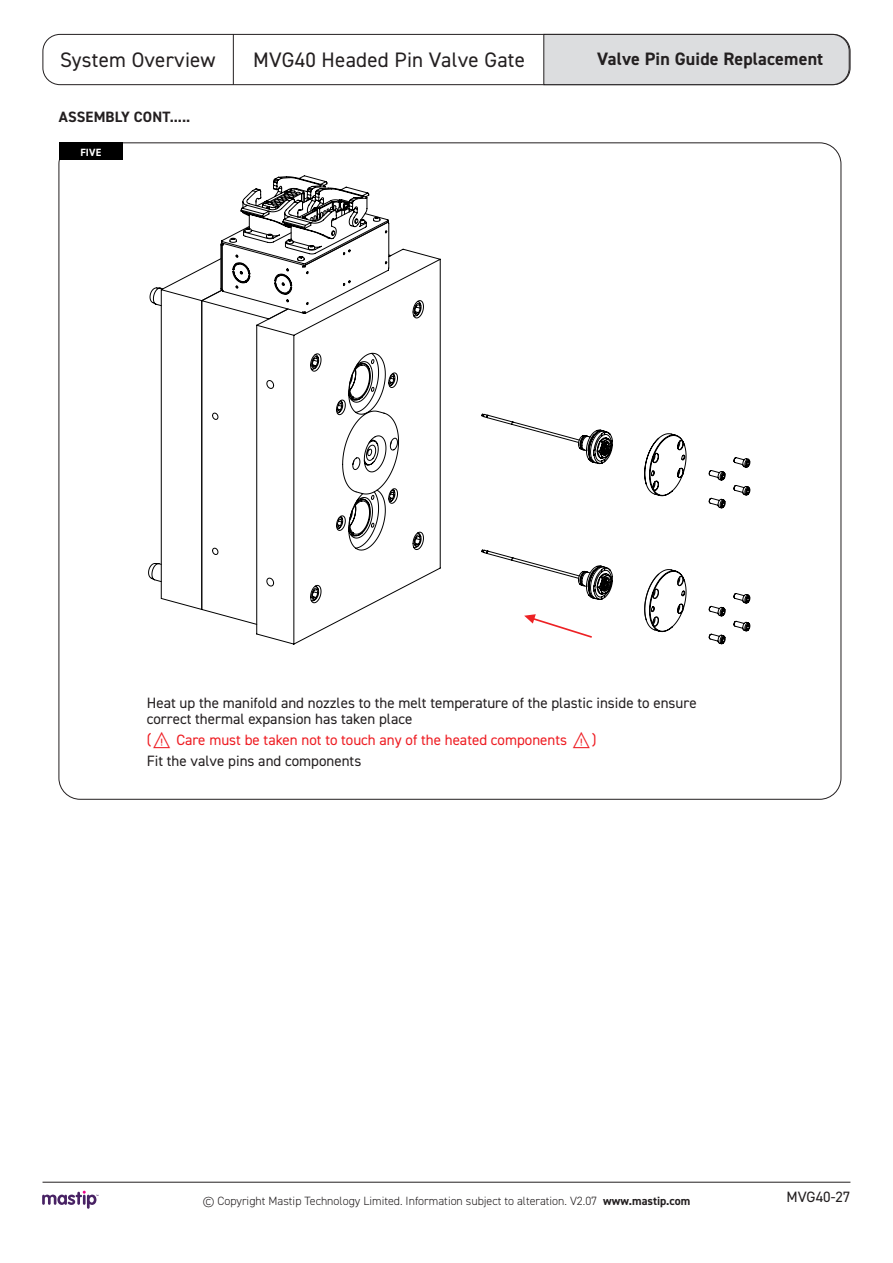
<style>
.page{position:relative;width:893px;height:1263px;background:#fff}
.page>*{position:absolute;margin:0;border:0;box-sizing:border-box;transform-origin:0 0}
.t1{font:21px "DIN2014";letter-spacing:.01em;color:#231f20}
.t2{font:700 18px "DIN2014";letter-spacing:.01em;color:#231f20}
.Footnote{font:15px/16.5px "DIN2014";color:#231f20}
.Footnote-2{font:15px "DIN2014";color:#ee1d23}
.Body{font:700 15px "DIN2014";letter-spacing:.01em;color:#231f20}
.t3{font:300 12px "DIN2014";color:#231f20}
.Body-2{font:700 10.5px "DIN2014";color:#fff}
.s1{font-weight:700}
</style>
<div class="page">
<hr style="left:43px;top:1182px;width:807px;height:1px;background:#231f20">
<div style="left:43px;top:34px;width:807px;height:51px;border:1px solid #231f20;border-radius:17px"></div>
<div style="left:543px;top:34px;width:307px;height:51px;background:#dcdddf"></div>
<hr style="left:233px;top:34px;width:1px;height:51px;background:#231f20">
<svg style="left:42px;top:1191px;width:56px;height:18px"></svg>
<svg style="left:161px;top:268px;width:41px;height:342px"></svg>
<svg style="left:254px;top:433px;width:471px;height:211px"></svg>
<svg style="left:202px;top:187px;width:411px;height:437px"></svg>
<svg style="left:524px;top:614px;width:68px;height:24px"></svg>
<div style="left:59px;top:142px;width:64px;height:18px;background:#000"></div>
<h1 class="t1" style="left:60px;top:47px;width:157px">System Overview</h1>
<p class="Body" style="left:59px;top:107px;width:133px">ASSEMBLY CONT.....</p>
<p class="Body-2" style="left:80px;top:145px;width:22px">FIVE</p>
<h1 class="t1" style="left:253px;top:47px;width:273px">MVG40 Headed Pin Valve Gate</h1>
<p class="t2" style="left:597px;top:47px;width:228px">Valve Pin Guide Replacement</p>
<p class="Footnote" style="left:147px;top:694px;width:551px">Heat up the manifold and nozzles to the melt temperature of the plastic inside to ensure correct thermal expansion has taken place</p>
<p class="Footnote-2" style="left:147px;top:731px;width:451px">(⚠ Care must be taken not to touch any of the heated components ⚠)</p>
<p class="Footnote" style="left:147px;top:752px;width:216px">Fit the valve pins and components</p>
<p class="t3" style="left:203px;top:1193px;width:489px">© Copyright Mastip Technology Limited. Information subject to alteration. V2.07 <span class="s1">www.mastip.com</span></p>
<p class="Footnote" style="left:786px;top:1189px;width:65px">MVG40-27</p>
</div>
